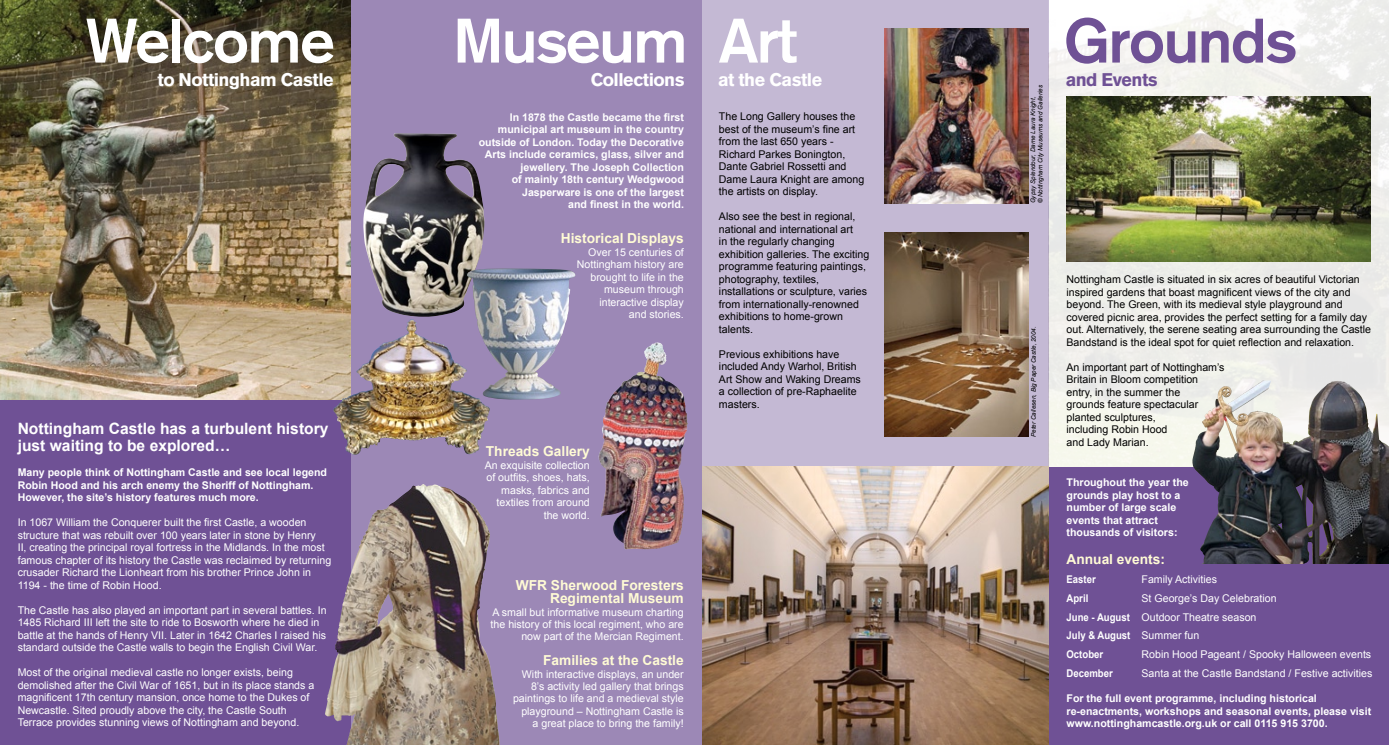
<style>
.page{position:relative;width:1389px;height:745px;background:#fff}
.page>*{position:absolute;margin:0;border:0;box-sizing:border-box;transform-origin:0 0}
.t1{font:700 61.62px "Akzidenz Grotesk";letter-spacing:-.02em;color:#fff}
.t2{font:700 61.62px "Akzidenz Grotesk";letter-spacing:-.02em;color:#6f5195}
.t3{font:900 18px "Akzidenz Grotesk";letter-spacing:-.03em;color:#fff}
.t4{font:900 18px "Akzidenz Grotesk";letter-spacing:-.03em;color:#6f5195}
.t5{font:700 15.62px/17.5px "Arial";color:#fff}
.t6{font:700 13.75px/13.8px "Arial";color:#fffbd5;text-align:right}
.t7{font:10.62px/12.5px "Arial";color:#fff}
.t8{font:10.62px/12.5px "Arial";color:#000}
.t9{font:700 10.62px/12.5px "Arial";color:#fff}
.t10{font:700 10.62px "Arial";color:#fff;scale:.9 1}
.t11{font:italic 6.25px/7.5px "Arial";color:#000}
.s1{font-weight:700}
</style>
<div class="page">
<div style="left:694px;top:0;width:355px;height:485px;background:#c4b9d4"></div>
<img style="left:1049px;top:0;width:340px;height:466px">
<img style="left:702px;top:466px;width:347px;height:278px">
<div style="left:1049px;top:466px;width:340px;height:278px;background:#6f5195"></div>
<div style="left:343px;top:0;width:359px;height:744px;background:#9c88b6"></div>
<img style="left:0;top:0;width:351px;height:400px">
<div style="left:0;top:400px;width:351px;height:344px;background:#6f5195"></div>
<img style="left:1067px;top:97px;width:304px;height:164px">
<img style="left:884px;top:28px;width:144px;height:175px">
<img style="left:598px;top:342px;width:90px;height:207px">
<img style="left:884px;top:232px;width:144px;height:204px">
<img style="left:325px;top:484px;width:165px;height:260px">
<img style="left:363px;top:133px;width:122px;height:184px">
<img style="left:466px;top:268px;width:110px;height:132px">
<img style="left:333px;top:407px;width:157px;height:48px">
<img style="left:1191px;top:379px;width:198px;height:184px">
<h1 class="t1" style="left:86px;top:4px;width:250px">Welcome</h1>
<h1 class="t1" style="left:719px;top:4px;width:79px">Art</h1>
<h1 class="t1" style="left:454px;top:4px;width:235px">Museum</h1>
<h2 class="t3" style="left:158px;top:69px;width:178px">to Nottingham Castle</h2>
<h3 class="t5" style="left:18px;top:419px;width:312px">Nottingham Castle has a turbulent history just waiting to be explored…</h3>
<p class="t9" style="left:18px;top:466px;width:311px">Many people think of Nottingham Castle and see local legend<br>Robin Hood and his arch enemy the Sheriff of Nottingham.<br>However, the site’s history features much more.</p>
<p class="t7" style="left:18px;top:516px;width:315px">In 1067 William the Conquerer built the first Castle, a wooden structure that was rebuilt over 100 years later in stone by Henry<br>II, creating the principal royal fortress in the Midlands. In the most famous chapter of its history the Castle was reclaimed by returning crusader Richard the Lionheart from his brother Prince John in 1194 - the time of Robin Hood.</p>
<p class="t7" style="left:18px;top:603px;width:310px">The Castle has also played an important part in several battles. In 1485 Richard III left the site to ride to Bosworth where he died in battle at the hands of Henry VII. Later in 1642 Charles I raised his standard outside the Castle walls to begin the English Civil War.</p>
<p class="t7" style="left:18px;top:666px;width:298px">Most of the original medieval castle no longer exists, being demolished after the Civil War of 1651, but in its place stands a magnificent 17th century mansion, once home to the Dukes of Newcastle. Sited proudly above the city, the Castle South Terrace provides stunning views of Nottingham and beyond.</p>
<h2 class="t3" style="left:591px;top:69px;width:96px">Collections</h2>
<p class="t9" style="left:479px;top:111px;width:207px;text-align:right">In 1878 the Castle became the first municipal art museum in the country outside of London. Today the Decorative Arts include ceramics, glass, silver and jewellery. The Joseph Collection<br>of mainly 18th century Wedgwood Jasperware is one of the largest<br>and finest in the world.</p>
<p class="t6" style="left:561px;top:231px;width:125px">Historical Displays</p>
<p class="t7" style="left:577px;top:245px;width:108px;text-align:right">Over 15 centuries of<br>Nottingham history are brought to life in the museum through interactive display<br>and stories.</p>
<p class="t6" style="left:486px;top:444px;width:105px">Threads Gallery</p>
<p class="t7" style="left:485px;top:458px;width:107px;text-align:right">An exquisite collection of outfits, shoes, hats, masks, fabrics and textiles from around the world.</p>
<p class="t6" style="left:516px;top:577px;width:170px">WFR Sherwood Foresters<br>Regimental Museum</p>
<p class="t7" style="left:491px;top:605px;width:195px;text-align:right">A small but informative museum charting the history of this local regiment, who are now part of the Mercian Regiment.</p>
<p class="t6" style="left:543px;top:653px;width:142px">Families at the Castle</p>
<p class="t7" style="left:513px;top:667px;width:172px;text-align:right">With interactive displays, an under 8’s activity led gallery that brings paintings to life and a medieval style playground – Nottingham Castle is a great place to bring the family!</p>
<h2 class="t3" style="left:718px;top:69px;width:106px">at the Castle</h2>
<p class="t8" style="left:719px;top:110px;width:147px">The Long Gallery houses the best of the museum’s fine art from the last 650 years -<br>Richard Parkes Bonington,<br>Dante Gabriel Rossetti and<br>Dame Laura Knight are among the artists on display.</p>
<p class="t8" style="left:719px;top:210px;width:152px">Also see the best in regional, national and international art<br>in the regularly changing exhibition galleries. The exciting programme featuring paintings, photography, textiles, installations or sculpture, varies from internationally-renowned exhibitions to home-grown talents.</p>
<p class="t8" style="left:719px;top:347px;width:143px">Previous exhibitions have included Andy Warhol, British<br>Art Show and Waking Dreams a collection of pre-Raphaelite masters.</p>
<p class="t11" style="left:1029px;top:203px;width:120px;rotate:-90deg">Gypsy Splendour, Dame Laura Knight,<br>© Nottingham City Museums and Galleries</p>
<h1 class="t2" style="left:1064px;top:4px;width:234px">Grounds</h1>
<h2 class="t4" style="left:1066px;top:69px;width:94px">and Events</h2>
<p class="t11" style="left:1030px;top:436px;width:112px;rotate:-90deg">Peter Callesen, Big Paper Castle, 2004.</p>
<p class="t8" style="left:1067px;top:273px;width:306px">Nottingham Castle is situated in six acres of beautiful Victorian inspired gardens that boast magnificent views of the city and beyond. The Green, with its medieval style playground and covered picnic area, provides the perfect setting for a family day out. Alternatively, the serene seating area surrounding the Castle Bandstand is the ideal spot for quiet reflection and relaxation.</p>
<p class="t8" style="left:1067px;top:360px;width:160px">An important part of Nottingham’s<br>Britain in Bloom competition entry, in the summer the<br>grounds feature spectacular planted sculptures,<br>including Robin Hood<br>and Lady Marian.</p>
<p class="t9" style="left:1067px;top:476px;width:124px">Throughout the year the grounds play host to a number of large scale events that attract thousands of visitors:</p>
<p class="t6" style="left:1067px;top:552px;width:100px">Annual events:</p>
<p class="t10" style="left:1067px;top:573px;width:34px">Easter</p>
<p class="t7" style="left:1142px;top:572px;width:77px">Family Activities</p>
<p class="t10" style="left:1067px;top:591px;width:26px">April</p>
<p class="t7" style="left:1067px;top:588px;width:212px;line-height:18.8px;text-indent:75px">St George’s Day Celebration<br><span class="s1">June - August</span> Outdoor Theatre season<br><span class="s1">July &amp; August</span> Summer fun<br><span class="s1">October</span></p>
<p class="t7" style="left:1142px;top:647px;width:231px">Robin Hood Pageant / Spooky Halloween events</p>
<p class="t10" style="left:1067px;top:666px;width:53px">December</p>
<p class="t7" style="left:1142px;top:666px;width:232px">Santa at the Castle Bandstand / Festive activities</p>
<p class="t9" style="left:1067px;top:691px;width:306px">For the full event programme, including historical re-enactments, workshops and seasonal events, please visit www.nottinghamcastle.org.uk or call 0115 915 3700.</p>
</div>
